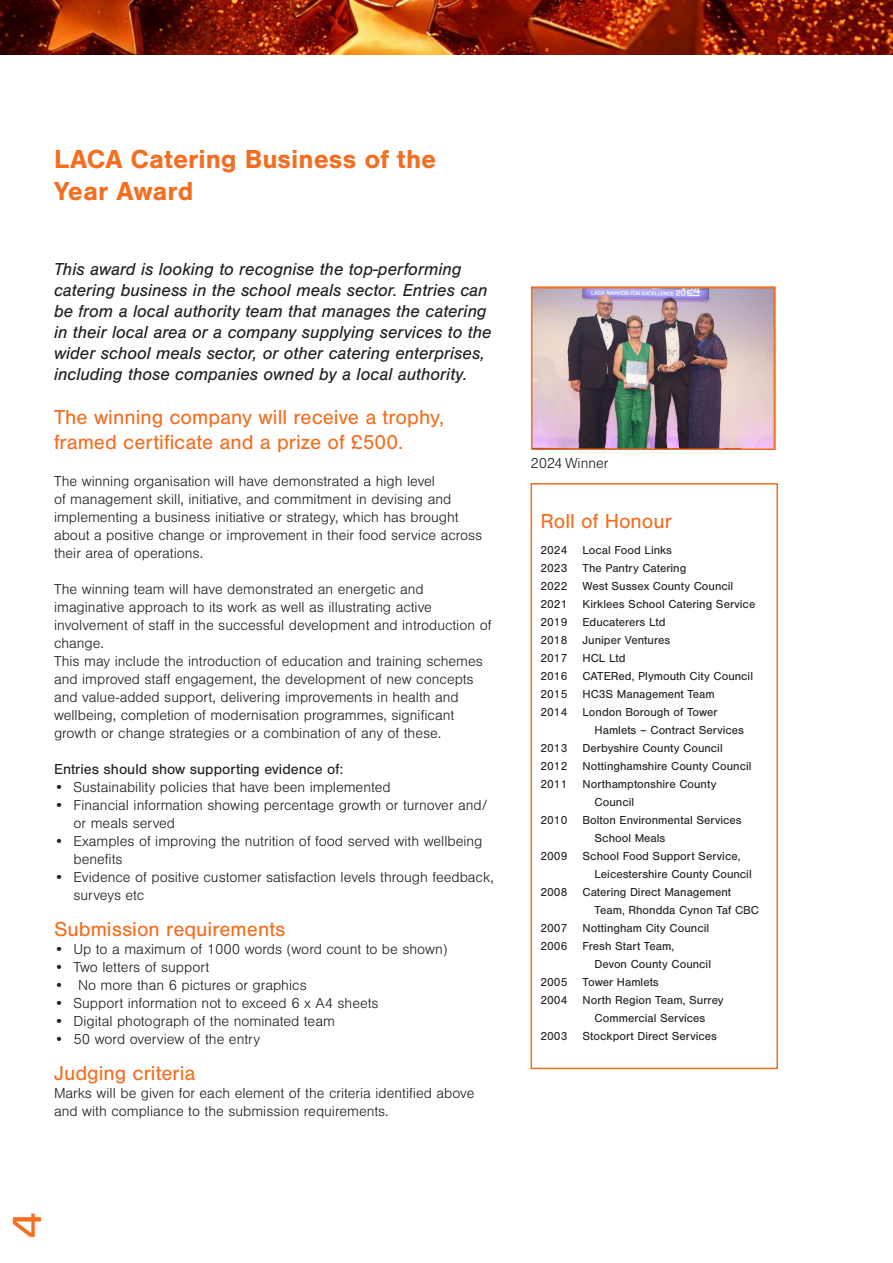
<style>
.page{position:relative;width:893px;height:1263px;background:#fff}
.page>*{position:absolute;margin:0;border:0;box-sizing:border-box;transform-origin:0 0}
.t1{font:500 42px "Eurostile";color:#f36e21}
.Headline{font:700 27px "Nimbus San";color:#f36e21}
.Subhead{font:21px/25.2px "Nimbus San";color:#f36e21}
.Bullit_point_text{font:21px "Nimbus San";color:#f36e21}
.Paragraph_Style_ITALIC{font:italic 18px/21px "Nimbus San";color:#231f20}
.Paragraph_Style_1{font:300 15px/18px "Nimbus San";color:#231f20}
.Bullit_point_text-2{font:300 15px/18px "Nimbus San";color:#231f20}
.Subhead-2{font:15px "Nimbus San";color:#231f20}
.Roll_of_honour{font:12px/18px "Nimbus San";color:#231f20}
.Subhead-3{font:12px "Nimbus San";color:#231f20}
</style>
<div class="page">
<div style="left:530px;top:483px;width:248px;height:586px;border:2px solid #f36e21"></div>
<img style="left:534px;top:289px;width:239px;height:158px">
<div style="left:531px;top:286px;width:245px;height:164px;border:2px solid #f36e21"></div>
<img style="left:0;top:0;width:893px;height:54px">
<p class="Headline" style="left:54px;top:144px;width:384px">LACA Catering Business of the</p>
<p class="Headline" style="left:54px;top:176px;width:141px">Year Award</p>
<p class="Paragraph_Style_ITALIC" style="left:54px;top:259px;width:439px">This award is looking to recognise the top-performing catering business in the school meals sector. Entries can be from a local authority team that manages the catering in their local area or a company supplying services to the wider school meals sector, or other catering enterprises, including those companies owned by a local authority.</p>
<p class="Subhead" style="left:54px;top:404px;width:392px">The winning company will receive a trophy, framed certificate and a prize of £500.</p>
<p class="Paragraph_Style_1" style="left:54px;top:472px;width:430px">The winning organisation will have demonstrated a high level<br>of management skill, initiative, and commitment in devising and implementing a business initiative or strategy, which has brought about a positive change or improvement in their food service across their area of operations.</p>
<p class="Paragraph_Style_1" style="left:54px;top:580px;width:439px">The winning team will have demonstrated an energetic and imaginative approach to its work as well as illustrating active involvement of staff in the successful development and introduction of change.</p>
<p class="Paragraph_Style_1" style="left:54px;top:652px;width:430px">This may include the introduction of education and training schemes and improved staff engagement, the development of new concepts and value-added support, delivering improvements in health and wellbeing, completion of modernisation programmes, significant growth or change strategies or a combination of any of these.</p>
<p class="Subhead-2" style="left:54px;top:761px;width:291px">Entries should show supporting evidence of:</p>
<p class="Bullit_point_text-2" style="left:54px;top:778px;width:338px">• Sustainability policies that have been implemented</p>
<p class="Bullit_point_text-2" style="left:74px;top:796px;width:416px;text-indent:-20px">• Financial information showing percentage growth or turnover and/ or meals served</p>
<p class="Bullit_point_text-2" style="left:74px;top:832px;width:410px;text-indent:-20px">• Examples of improving the nutrition of food served with wellbeing benefits</p>
<p class="Bullit_point_text-2" style="left:74px;top:868px;width:422px;text-indent:-20px">• Evidence of positive customer satisfaction levels through feedback, surveys etc</p>
<p class="Subhead" style="left:54px;top:917px;width:233px">Submission requirements</p>
<p class="Bullit_point_text-2" style="left:54px;top:940px;width:395px">• Up to a maximum of 1000 words (word count to be shown)</p>
<p class="Bullit_point_text-2" style="left:54px;top:958px;width:157px">• Two letters of support</p>
<p class="Bullit_point_text-2" style="left:54px;top:976px;width:254px">• No more than 6 pictures or graphics</p>
<p class="Bullit_point_text-2" style="left:54px;top:994px;width:326px">• Support information not to exceed 6 x A4 sheets</p>
<p class="Bullit_point_text-2" style="left:54px;top:1012px;width:282px">• Digital photograph of the nominated team</p>
<p class="Bullit_point_text-2" style="left:54px;top:1030px;width:207px">• 50 word overview of the entry</p>
<p class="Bullit_point_text" style="left:54px;top:1062px;width:143px">Judging criteria</p>
<p class="Bullit_point_text-2" style="left:54px;top:1084px;width:422px">Marks will be given for each element of the criteria identified above and with compliance to the submission requirements.</p>
<p class="t1" style="left:-2px;top:1237px;width:28px;rotate:-90deg">4</p>
<p class="Paragraph_Style_1" style="left:530px;top:454px;width:80px">2024 Winner</p>
<p class="Subhead" style="left:540px;top:509px;width:133px">Roll of Honour</p>
<p class="Subhead-3" style="left:540px;top:543px;width:28px">2024</p>
<p class="Subhead-3" style="left:582px;top:543px;width:91px">Local Food Links</p>
<p class="Subhead-3" style="left:540px;top:561px;width:28px">2023</p>
<p class="Subhead-3" style="left:582px;top:561px;width:105px">The Pantry Catering</p>
<p class="Subhead-3" style="left:540px;top:579px;width:28px">2022</p>
<p class="Subhead-3" style="left:582px;top:579px;width:152px">West Sussex County Council</p>
<p class="Subhead-3" style="left:540px;top:597px;width:28px">2021</p>
<p class="Subhead-3" style="left:582px;top:597px;width:174px">Kirklees School Catering Service</p>
<p class="Subhead-3" style="left:540px;top:615px;width:28px">2019</p>
<p class="Subhead-3" style="left:582px;top:615px;width:85px">Educaterers Ltd</p>
<p class="Roll_of_honour" style="left:540px;top:631px;width:28px">2018</p>
<p class="Roll_of_honour" style="left:582px;top:631px;width:89px">Juniper Ventures</p>
<p class="Roll_of_honour" style="left:540px;top:649px;width:28px">2017</p>
<p class="Roll_of_honour" style="left:582px;top:649px;width:44px">HCL Ltd</p>
<p class="Roll_of_honour" style="left:540px;top:667px;width:28px">2016</p>
<p class="Roll_of_honour" style="left:582px;top:667px;width:172px">CATERed, Plymouth City Council</p>
<p class="Roll_of_honour" style="left:540px;top:685px;width:28px">2015</p>
<p class="Roll_of_honour" style="left:582px;top:685px;width:134px">HC3S Management Team</p>
<p class="Roll_of_honour" style="left:540px;top:703px;width:28px">2014</p>
<p class="Roll_of_honour" style="left:594px;top:703px;width:151px;text-indent:-12px">London Borough of Tower<br>Hamlets – Contract Services</p>
<p class="Roll_of_honour" style="left:540px;top:739px;width:28px">2013</p>
<p class="Roll_of_honour" style="left:582px;top:739px;width:142px">Derbyshire County Council</p>
<p class="Roll_of_honour" style="left:540px;top:757px;width:28px">2012</p>
<p class="Roll_of_honour" style="left:582px;top:757px;width:170px">Nottinghamshire County Council</p>
<p class="Roll_of_honour" style="left:540px;top:775px;width:28px">2011</p>
<p class="Roll_of_honour" style="left:594px;top:775px;width:123px;text-indent:-12px">Northamptonshire County<br>Council</p>
<p class="Roll_of_honour" style="left:540px;top:811px;width:28px">2010</p>
<p class="Roll_of_honour" style="left:594px;top:811px;width:149px;text-indent:-12px">Bolton Environmental Services<br>School Meals</p>
<p class="Roll_of_honour" style="left:540px;top:847px;width:28px">2009</p>
<p class="Roll_of_honour" style="left:594px;top:847px;width:159px;text-indent:-12px">School Food Support Service,<br>Leicestershire County Council</p>
<p class="Roll_of_honour" style="left:540px;top:883px;width:28px">2008</p>
<p class="Roll_of_honour" style="left:594px;top:883px;width:166px;text-indent:-12px">Catering Direct Management<br>Team, Rhondda Cynon Taf CBC</p>
<p class="Roll_of_honour" style="left:540px;top:919px;width:28px">2007</p>
<p class="Roll_of_honour" style="left:582px;top:919px;width:128px">Nottingham City Council</p>
<p class="Roll_of_honour" style="left:540px;top:937px;width:28px">2006</p>
<p class="Roll_of_honour" style="left:594px;top:937px;width:118px;text-indent:-12px">Fresh Start Team,<br>Devon County Council</p>
<p class="Roll_of_honour" style="left:540px;top:973px;width:28px">2005</p>
<p class="Roll_of_honour" style="left:582px;top:973px;width:78px">Tower Hamlets</p>
<p class="Roll_of_honour" style="left:540px;top:991px;width:28px">2004</p>
<p class="Roll_of_honour" style="left:582px;top:991px;width:143px;text-align:center">North Region Team, Surrey<br>Commercial Services</p>
<p class="Roll_of_honour" style="left:540px;top:1027px;width:28px">2003</p>
<p class="Roll_of_honour" style="left:582px;top:1027px;width:136px">Stockport Direct Services</p>
</div>
